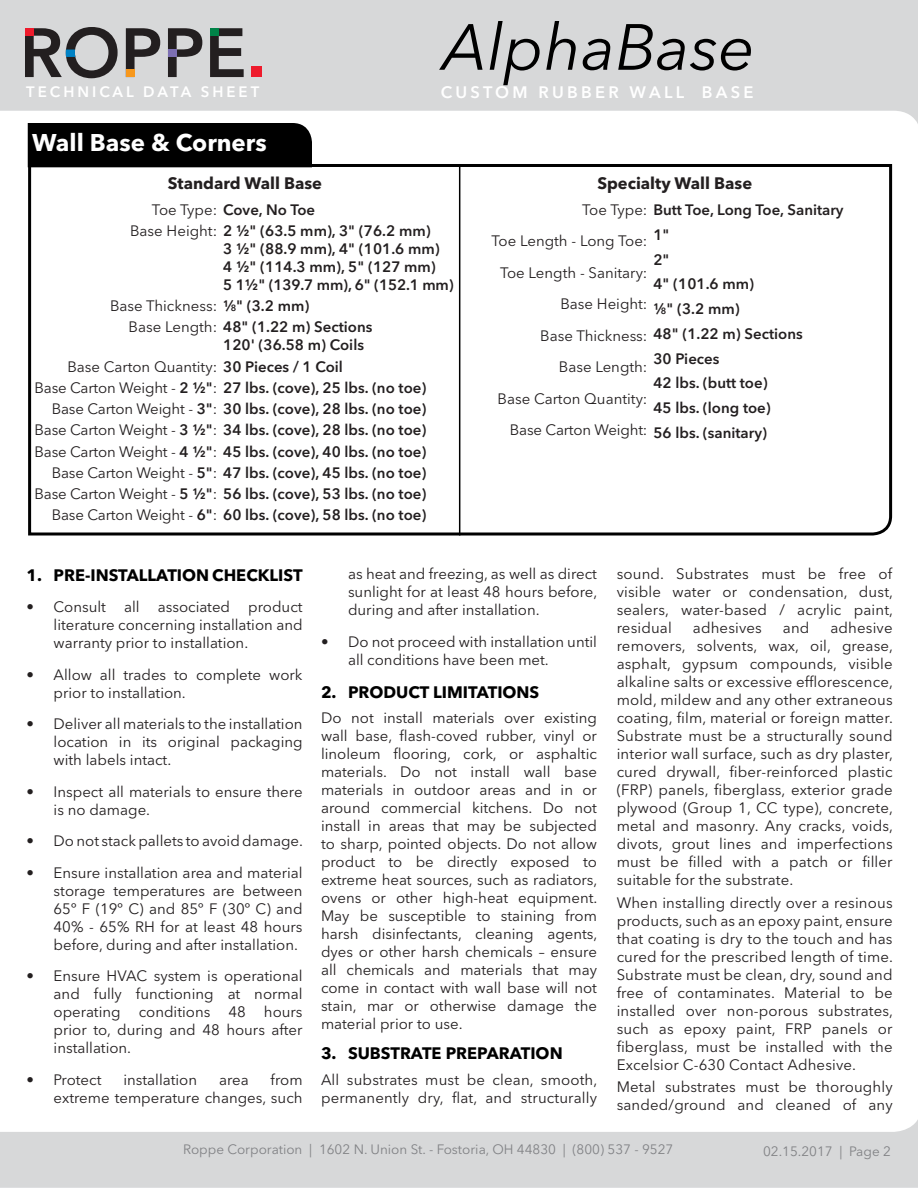
<style>
.page{position:relative;width:918px;height:1188px;background:#fff}
.page>*{position:absolute;margin:0;border:0;box-sizing:border-box;transform-origin:0 0}
.t1{font:italic 64.5px "Avenir Next LT Pro";color:#000}
.t2{font:700 24px "Avenir Next LT Pro";color:#fff}
.t3{font:700 16.5px "Avenir Next LT Pro";color:#000}
.t4{font:700 16.5px "Avenir Next LT Pro";color:#231f20}
.t5{font:600 16.5px "Avenir Next LT Pro";letter-spacing:.2em;color:#fff}
.t6{font:15px/18px "Avenir Next LT Pro";color:#231f20;text-align:justify}
.t7{font:600 15px "Avenir Next LT Pro";color:#231f20}
.t8{font:600 15px "Avenir Next LT Pro";letter-spacing:.2em;color:#fff}
.t9{font:13.5px "Avenir Next LT Pro";color:#818285}
.s1{font-weight:400}
.s2{font-weight:600}
.s3{font-weight:600;font-size:9px}
.s4{font-size:9px}
</style>
<div class="page">
<div style="left:0;top:481px;width:918px;height:707px;background:#d4d5d7"></div>
<div style="left:0;top:0;width:918px;height:771px;background:#d4d5d7"></div>
<div style="left:0;top:111px;width:918px;height:1021px;background:#fff"></div>
<svg style="left:126px;top:28px;width:34px;height:42px"></svg>
<div style="left:126px;top:70px;width:9px;height:7px;background:#f7981d"></div>
<svg style="left:168px;top:28px;width:34px;height:49px"></svg>
<div style="left:168px;top:49px;width:9px;height:8px;background:#7d70b3"></div>
<svg style="left:210px;top:28px;width:34px;height:49px"></svg>
<div style="left:210px;top:28px;width:9px;height:8px;background:#008348"></div>
<div style="left:251px;top:66px;width:11px;height:11px;background:#ee1b2c"></div>
<svg style="left:25px;top:27px;width:93px;height:51px"></svg>
<div style="left:27px;top:162px;width:867px;height:375px;background:#fff"></div>
<hr style="left:459px;top:165px;width:1px;height:371px;background:#000">
<div style="left:28px;top:123px;width:284px;height:44px;background:#000"></div>
<p class="t8" style="left:26px;top:83px;width:235px">TECHNICAL DATA SHEET</p>
<p class="t2" style="left:32px;top:128px;width:236px">Wall Base &amp; Corners</p>
<h1 class="t1" style="left:442px;top:9px;width:314px">AlphaBase</h1>
<p class="t5" style="left:441px;top:82px;width:315px">CUSTOM RUBBER WALL BASE</p>
<p class="t4" style="left:168px;top:174px;width:156px">Standard Wall Base</p>
<p class="t4" style="left:597px;top:174px;width:156px">Specialty Wall Base</p>
<p class="t7" style="left:152px;top:200px;width:165px"><span class="s1">Toe Type:</span> Cove, No Toe</p>
<p class="t7" style="left:130px;top:222px;width:302px"><span class="s1">Base Height:</span> 2 1/2" (63.5 mm), 3" (76.2 mm)</p>
<p class="t7" style="left:223px;top:240px;width:218px">3 1/2" (88.9 mm), 4" (101.6 mm)</p>
<p class="t7" style="left:223px;top:258px;width:214px">4 1/2" (114.3 mm), 5" (127 mm)</p>
<p class="t7" style="left:223px;top:276px;width:232px">5 11/2" (139.7 mm), 6" (152.1 mm)</p>
<p class="t6" style="left:110px;top:297px;width:201px">Base Thickness: <span class="s2">1/</span><span class="s3">8</span><span class="s2">" (3.2 mm)</span></p>
<p class="t7" style="left:129px;top:318px;width:245px"><span class="s1">Base Length:</span> 48" (1.22 m) Sections</p>
<p class="t6" style="left:67px;top:357px;width:277px">Base Carton Quantity: <span class="s2">30 Pieces / 1 Coil</span></p>
<p class="t7" style="left:34px;top:379px;width:393px"><span class="s1">Base Carton Weight -</span> 2 1/2"<span class="s1">:</span> 27 lbs. (cove), 25 lbs. (no toe)</p>
<p class="t7" style="left:52px;top:400px;width:376px"><span class="s1">Base Carton Weight -</span> 3"<span class="s1">:</span> 30 lbs. (cove), 28 lbs. (no toe)</p>
<p class="t7" style="left:34px;top:421px;width:393px"><span class="s1">Base Carton Weight -</span> 3 1/2"<span class="s1">:</span> 34 lbs. (cove), 28 lbs. (no toe)</p>
<p class="t7" style="left:34px;top:442px;width:393px"><span class="s1">Base Carton Weight -</span> 4 1/2"<span class="s1">:</span> 45 lbs. (cove), 40 lbs. (no toe)</p>
<p class="t7" style="left:52px;top:463px;width:376px"><span class="s1">Base Carton Weight -</span> 5"<span class="s1">:</span> 47 lbs. (cove), 45 lbs. (no toe)</p>
<p class="t7" style="left:34px;top:485px;width:393px"><span class="s1">Base Carton Weight -</span> 5 1/2"<span class="s1">:</span> 56 lbs. (cove), 53 lbs. (no toe)</p>
<p class="t7" style="left:52px;top:506px;width:376px"><span class="s1">Base Carton Weight -</span> 6"<span class="s1">:</span> 60 lbs. (cove), 58 lbs. (no toe)</p>
<p class="t7" style="left:223px;top:336px;width:142px">120' (36.58 m) Coils</p>
<p class="t7" style="left:582px;top:201px;width:263px"><span class="s1">Toe Type:</span> Butt Toe, Long Toe, Sanitary</p>
<p class="t6" style="left:491px;top:232px;width:158px">Toe Length - Long Toe:</p>
<p class="t6" style="left:500px;top:263px;width:149px">Toe Length - Sanitary:</p>
<p class="t6" style="left:560px;top:295px;width:89px">Base Height:</p>
<p class="t6" style="left:540px;top:326px;width:109px">Base Thickness:</p>
<p class="t6" style="left:559px;top:358px;width:90px">Base Length:</p>
<p class="t6" style="left:498px;top:389px;width:151px">Base Carton Quantity:</p>
<p class="t6" style="left:510px;top:421px;width:139px">Base Carton Weight:</p>
<p class="t7" style="left:653px;top:225px;width:18px">1"</p>
<p class="t7" style="left:653px;top:250px;width:18px">2"</p>
<p class="t7" style="left:653px;top:275px;width:102px">4" (101.6 mm)</p>
<p class="t7" style="left:653px;top:300px;width:88px">1/<span class="s4">8</span>" (3.2 mm)</p>
<p class="t7" style="left:653px;top:324px;width:151px">48" (1.22 m) Sections</p>
<p class="t7" style="left:653px;top:349px;width:68px">30 Pieces</p>
<p class="t7" style="left:653px;top:374px;width:116px">42 lbs. (butt toe)</p>
<p class="t7" style="left:653px;top:399px;width:119px">45 lbs. (long toe)</p>
<p class="t7" style="left:653px;top:423px;width:115px">56 lbs. (sanitary)</p>
<p class="t3" style="left:27px;top:565px;width:277px">1. PRE-INSTALLATION CHECKLIST</p>
<p class="t6" style="left:54px;top:598px;width:251px;text-indent:-27px">• Consult all associated product literature concerning installation and warranty prior to installation.</p>
<p class="t6" style="left:54px;top:665px;width:250px;text-indent:-27px">• Allow all trades to complete work prior to installation.</p>
<p class="t6" style="left:54px;top:715px;width:251px;text-indent:-27px">• Deliver all materials to the installation location in its original packaging with labels intact.</p>
<p class="t6" style="left:54px;top:782px;width:250px;text-indent:-27px">• Inspect all materials to ensure there is no damage.</p>
<p class="t6" style="left:27px;top:832px;width:278px">• Do not stack pallets to avoid damage.</p>
<p class="t6" style="left:54px;top:863px;width:251px;text-indent:-27px">• Ensure installation area and material storage temperatures are between 65º F (19º C) and 85º F (30º C) and 40% - 65% RH for at least 48 hours before, during and after installation.</p>
<p class="t6" style="left:54px;top:967px;width:251px;text-indent:-27px">• Ensure HVAC system is operational and fully functioning at normal operating conditions 48 hours prior to, during and 48 hours after installation.</p>
<p class="t6" style="left:27px;top:1070px;width:76px">• Protect</p>
<p class="t6" style="left:123px;top:1070px;width:75px">installation</p>
<p class="t6" style="left:219px;top:1070px;width:31px">area</p>
<p class="t6" style="left:54px;top:1070px;width:251px;text-align:right">from<br>extreme temperature changes, such</p>
<p class="t6" style="left:348px;top:565px;width:251px">as heat and freezing, as well as direct sunlight for at least 48 hours before, during and after installation.</p>
<p class="t6" style="left:348px;top:633px;width:251px;text-indent:-27px">• Do not proceed with installation until all conditions have been met.</p>
<p class="t3" style="left:321px;top:682px;width:220px">2. PRODUCT LIMITATIONS</p>
<p class="t6" style="left:321px;top:709px;width:278px">Do not install materials over existing wall base, flash-coved rubber, vinyl or linoleum flooring, cork, or asphaltic materials. Do not install wall base materials in outdoor areas and in or around commercial kitchens. Do not install in areas that may be subjected to sharp, pointed objects. Do not allow product to be directly exposed to extreme heat sources, such as radiators, ovens or other high-heat equipment.<br>May be susceptible to staining from harsh disinfectants, cleaning agents, dyes or other harsh chemicals – ensure all chemicals and materials that may come in contact with wall base will not stain, mar or otherwise damage the material prior to use.</p>
<p class="t3" style="left:321px;top:1043px;width:243px">3. SUBSTRATE PREPARATION</p>
<p class="t6" style="left:321px;top:1070px;width:278px">All substrates must be clean, smooth, permanently dry, flat, and structurally</p>
<p class="t6" style="left:617px;top:565px;width:278px">sound. Substrates must be free of visible water or condensation, dust, sealers, water-based / acrylic paint, residual</p>
<p class="t6" style="left:617px;top:619px;width:278px;text-indent:214px">adhesive removers, solvents, wax, oil, grease, asphalt, gypsum compounds, visible alkaline salts or excessive efflorescence, mold, mildew and any other extraneous coating, film, material or foreign matter.<br>Substrate must be a structurally sound interior wall surface, such as dry plaster, cured drywall, fiber-reinforced plastic (FRP) panels, fiberglass, exterior grade plywood (Group 1, CC type), concrete, metal and masonry. Any cracks, voids, divots, grout lines and imperfections must be filled with a patch or filler suitable for the substrate.</p>
<p class="t6" style="left:617px;top:893px;width:278px">When installing directly over a resinous products, such as an epoxy paint, ensure that coating is dry to the touch and has cured for the prescribed length of time.<br>Substrate must be clean, dry, sound and free of contaminates. Material to be installed over non-porous substrates, such as epoxy paint, FRP panels or fiberglass, must be installed with the Excelsior C-630 Contact Adhesive.</p>
<p class="t6" style="left:617px;top:1078px;width:278px">Metal substrates must be thoroughly sanded/ground and cleaned of any</p>
<p class="t6" style="left:693px;top:619px;width:71px">adhesives</p>
<p class="t6" style="left:783px;top:619px;width:28px">and</p>
<p class="t9" style="left:183px;top:1142px;width:492px">Roppe Corporation | 1602 N. Union St. - Fostoria, OH 44830 | (800) 537 - 9527</p>
<p class="t9" style="left:763px;top:1143px;width:129px">02.15.2017 | Page 2</p>
</div>
